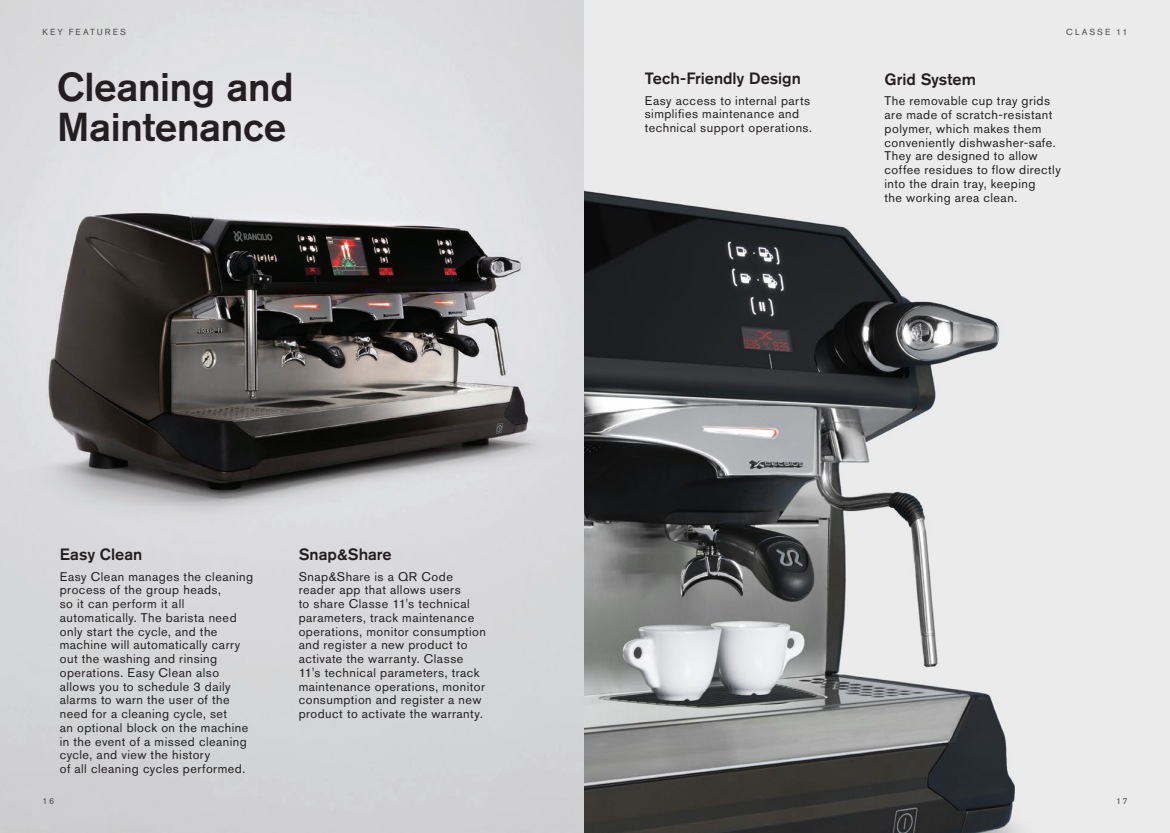
<style>
.page{position:relative;width:1170px;height:833px;background:#fff}
.page>*{position:absolute;margin:0;border:0;box-sizing:border-box;transform-origin:0 0}
.Titles2{font:500 40px/40px "Akzidenz Grotesk BQ";letter-spacing:-.005em;color:#231f20}
.Body_Copy{font:500 16.25px "Akzidenz Grotesk BQ";color:#231f20}
.Sub_heading_2{font:500 16.25px "Akzidenz Grotesk BQ";color:#231f20}
.Body_Copy-2{font:12.5px/13.8px "Akzidenz Grotesk BQ";letter-spacing:.035em;color:#231f20}
.Details{font:8.75px "Akzidenz Grotesk BQ";letter-spacing:.23em;color:#4b4c4d}
</style>
<div class="page">
<img style="left:0;top:0;width:1169px;height:833px">
<p class="Details" style="left:43px;top:27px;width:85px">KEY FEATURES</p>
<p class="Titles2" style="left:57px;top:66px;width:238px">Cleaning and<br>Maintenance</p>
<p class="Sub_heading_2" style="left:60px;top:544px;width:84px">Easy Clean</p>
<p class="Body_Copy-2" style="left:60px;top:569px;width:195px">Easy Clean manages the cleaning process of the group heads,<br>so it can perform it all automatically. The barista need only start the cycle, and the machine will automatically carry out the washing and rinsing operations. Easy Clean also allows you to schedule 3 daily alarms to warn the user of the need for a cleaning cycle, set<br>an optional block on the machine in the event of a missed cleaning cycle, and view the history<br>of all cleaning cycles performed.</p>
<p class="Body_Copy" style="left:299px;top:544px;width:95px">Snap&amp;Share</p>
<p class="Body_Copy-2" style="left:299px;top:569px;width:189px">Snap&amp;Share is a QR Code reader app that allows users<br>to share Classe 11's technical parameters, track maintenance operations, monitor consumption and register a new product to activate the warranty. Classe<br>11's technical parameters, track maintenance operations, monitor consumption and register a new product to activate the warranty.</p>
<p class="Body_Copy" style="left:644px;top:68px;width:157px">Tech-Friendly Design</p>
<p class="Body_Copy-2" style="left:644px;top:93px;width:169px">Easy access to internal parts simplifies maintenance and technical support operations.</p>
<p class="Details" style="left:1066px;top:26px;width:63px">CLASSE 11</p>
<p class="Body_Copy" style="left:884px;top:69px;width:93px">Grid System</p>
<p class="Body_Copy-2" style="left:884px;top:94px;width:178px">The removable cup tray grids are made of scratch-resistant polymer, which makes them conveniently dishwasher-safe.<br>They are designed to allow coffee residues to flow directly into the drain tray, keeping<br>the working area clean.</p>
<p class="Details" style="left:43px;top:796px;width:13px">16</p>
<p class="Details" style="left:1115px;top:796px;width:13px">17</p>
</div>
